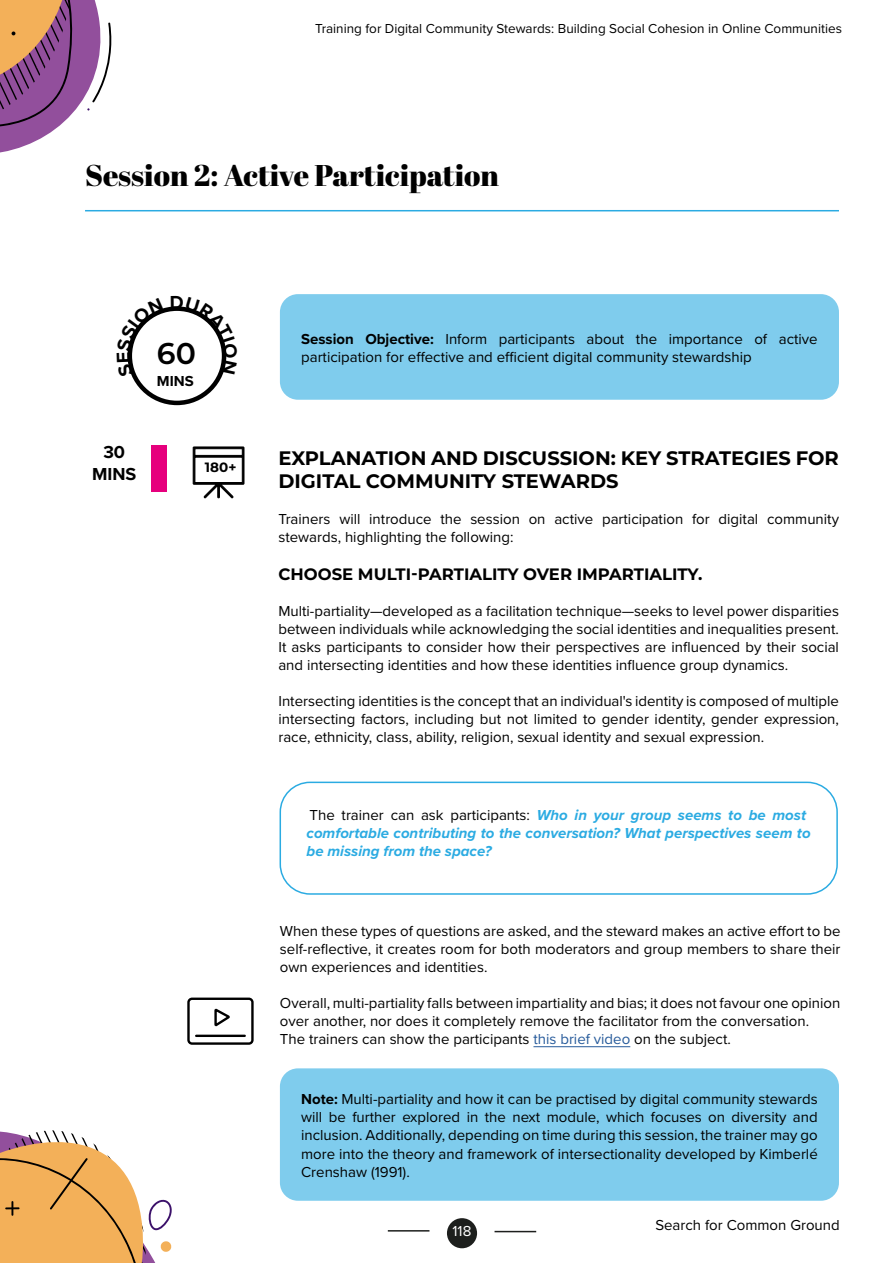
<style>
.page{position:relative;width:893px;height:1263px;background:#fff}
.page>*{position:absolute;margin:0;border:0;box-sizing:border-box;transform-origin:0 0}
.t1{font:30px "Abril Fatface";color:#000}
.t2{font:600 30px "Montserrat";color:#000}
.t3{font:700 19.5px/23.4px "Montserrat";color:#000}
.t4{font:700 18px/21.6px "Proxima Nova";color:#000;text-align:center}
.t5{font:700 16.5px "Montserrat";color:#000}
.t6{font:15px/18px "Proxima Nova";color:#000;text-align:justify}
.t7{font:italic 700 15px/18px "Proxima Nova";color:#2babe2}
.t8{font:700 15px "Proxima Nova";color:#000}
.t9{font:15px "Proxima Nova";color:#fff}
.t10{font:13.5px "Proxima Nova";color:#000}
.t11{font:700 13.5px "Montserrat";color:#000}
.s1{font-weight:700}
.s2{font-weight:400;font-style:normal;color:#000}
.s3{color:#275b9b}
</style>
<div class="page">
<div style="left:447px;top:1218px;width:30px;height:30px;background:#1d1f1d;border-radius:50%"></div>
<hr style="left:388px;top:1230px;width:41px;height:1px;background:#1d1f1d">
<hr style="left:495px;top:1231px;width:41px;height:1px;background:#1d1f1d">
<hr style="left:85px;top:210px;width:754px;height:1px;background:#2babe2">
<div style="left:280px;top:294px;width:559px;height:106px;background:#7fcced;border-radius:18px"></div>
<svg style="left:192px;top:446px;width:53px;height:53px"></svg>
<div style="left:151px;top:445px;width:16px;height:47px;background:#e6007d"></div>
<div style="left:280px;top:782px;width:558px;height:113px;border:2px solid #2babe2;border-radius:30px"></div>
<hr style="left:533px;top:1046px;width:97px;height:1px;background:#275b9b">
<svg style="left:214px;top:1008px;width:16px;height:19px"></svg>
<div style="left:187px;top:997px;width:67px;height:48px;border:2px solid #000;border-radius:4px"></div>
<hr style="left:196px;top:1035px;width:49px;height:2px;background:#000">
<div style="left:280px;top:1068px;width:559px;height:133px;background:#7fcced;border-radius:18px"></div>
<svg style="left:0;top:0;width:112px;height:153px"></svg>
<svg style="left:0;top:1130px;width:172px;height:133px"></svg>
<svg style="left:127px;top:308px;width:37px;height:70px"></svg>
<svg style="left:171px;top:306px;width:56px;height:68px"></svg>
<p class="t10" style="left:315px;top:18px;width:528px">Training for Digital Community Stewards: Building Social Cohesion in Online Communities</p>
<h1 class="t1" style="left:85px;top:154px;width:415px">Session 2: Active Participation</h1>
<h1 class="t2" style="left:157px;top:332px;width:41px">60</h1>
<p class="t8" style="left:157px;top:369px;width:38px">MINS</p>
<p class="t4" style="left:92px;top:441px;width:46px">30<br>MINS</p>
<p class="t11" style="left:205px;top:458px;width:33px">180+</p>
<p class="t6" style="left:301px;top:329px;width:518px"><span class="s1">Session Objective:</span> Inform participants about the importance of active participation for effective and efficient digital community stewardship</p>
<h2 class="t3" style="left:278px;top:445px;width:562px">EXPLANATION AND DISCUSSION: KEY STRATEGIES FOR<br>DIGITAL COMMUNITY STEWARDS</h2>
<p class="t6" style="left:278px;top:510px;width:562px">Trainers will introduce the session on active participation for digital community stewards, highlighting the following:</p>
<p class="t5" style="left:278px;top:562px;width:425px">CHOOSE MULTI-PARTIALITY OVER IMPARTIALITY.</p>
<p class="t6" style="left:278px;top:601px;width:562px">Multi-partiality—developed as a facilitation technique—seeks to level power disparities between individuals while acknowledging the social identities and inequalities present.<br>It asks participants to consider how their perspectives are influenced by their social and intersecting identities and how these identities influence group dynamics.</p>
<p class="t6" style="left:278px;top:691px;width:562px">Intersecting identities is the concept that an individual's identity is composed of multiple intersecting factors, including but not limited to gender identity, gender expression, race, ethnicity, class, ability, religion, sexual identity and sexual expression.</p>
<p class="t7" style="left:307px;top:806px;width:506px"><span class="s2">The trainer can ask participants:</span> Who in your group seems to be most comfortable contributing to the conversation? What perspectives seem to be missing from the space?</p>
<p class="t6" style="left:280px;top:922px;width:562px">When these types of questions are asked, and the steward makes an active effort to be self-reflective, it creates room for both moderators and group members to share their own experiences and identities.</p>
<p class="t6" style="left:280px;top:994px;width:562px;text-align:left">Overall, multi-partiality falls between impartiality and bias; it does not favour one opinion over another, nor does it completely remove the facilitator from the conversation.<br>The trainers can show the participants <span class="s3">this brief video</span> on the subject.</p>
<p class="t6" style="left:301px;top:1090px;width:518px"><span class="s1">Note:</span> Multi-partiality and how it can be practised by digital community stewards will be further explored in the next module, which focuses on diversity and inclusion. Additionally, depending on time during this session, the trainer may go more into the theory and framework of intersectionality developed by Kimberlé Crenshaw (1991).</p>
<p class="t9" style="left:453px;top:1220px;width:20px">118</p>
<p class="t6" style="left:655px;top:1215px;width:186px">Search for Common Ground</p>
</div>
